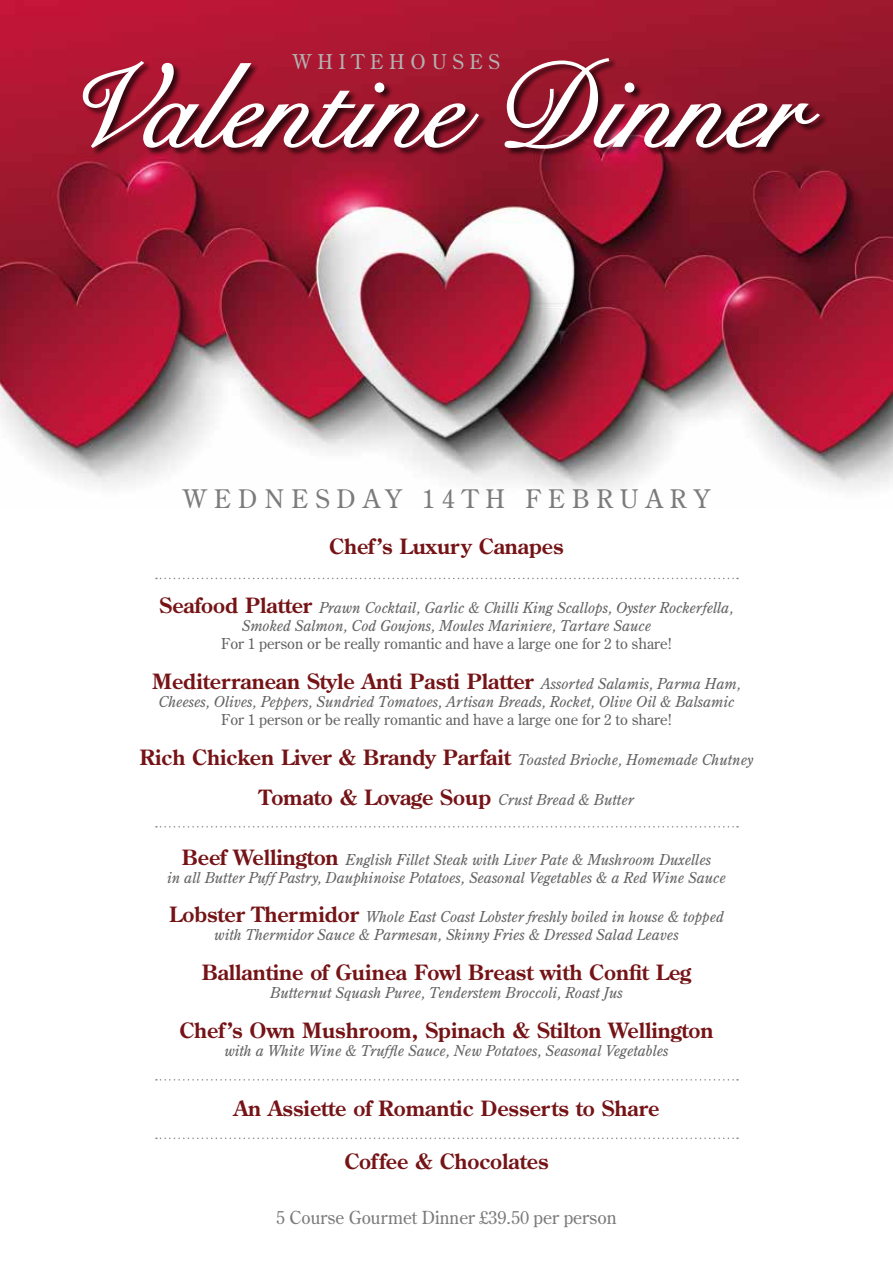
<style>
.page{position:relative;width:893px;height:1263px;background:#fff}
.page>*{position:absolute;margin:0;border:0;box-sizing:border-box;transform-origin:0 0}
.t1{font:117px "Snell Roundhand";color:#fff}
.t2{font:25.5px "Century Old Style Std";letter-spacing:.28em;color:#7c7b7b}
.t3{font:700 21px/39.9px "Century Old Style Std";color:#751316;text-align:center}
.t4{font:20.4px "Century Old Style Std";letter-spacing:.28em;color:#b3b2b2}
.t5{font:18px "Century Old Style Std";color:#7c7b7b}
.t6{font:italic 15px/18px "Century Old Style Std";color:#646363;text-align:center}
.t7{font:15px "Century Old Style Std";color:#646363}
.s1{font-weight:700;font-style:normal;font-size:21px;color:#751316}
.s2{font-weight:400;font-style:italic;font-size:15px;color:#646363}
</style>
<div class="page">
<img style="left:0;top:0;width:893px;height:491px">
<div style="left:82px;top:58px;width:746px;height:99px;background:#000;opacity:.7"></div>
<svg style="left:82px;top:59px;width:399px;height:90px"></svg>
<svg style="left:503px;top:57px;width:319px;height:93px"></svg>
<svg style="left:156px;top:578px;width:582px;height:1px"></svg>
<svg style="left:156px;top:826px;width:582px;height:1px"></svg>
<svg style="left:156px;top:1079px;width:582px;height:1px"></svg>
<svg style="left:156px;top:1137px;width:582px;height:2px"></svg>
<h3 class="t4" style="left:292px;top:49px;width:209px">WHITEHOUSES</h3>
<h1 class="t1" style="left:60px;top:15px;width:745px">Valentine Dinner</h1>
<h2 class="t2" style="left:183px;top:482px;width:529px">WEDNESDAY 14TH FEBRUARY</h2>
<h3 class="t3" style="left:329px;top:526px;width:236px">Chef’s Luxury Canapes</h3>
<p class="t6" style="left:160px;top:599px;width:575px"><span class="s1">Seafood Platter</span> Prawn Cocktail, Garlic &amp; Chilli King Scallops, Oyster Rockerfella,<br>Smoked Salmon, Cod Goujons, Moules Mariniere, Tartare Sauce</p>
<p class="t7" style="left:221px;top:634px;width:452px">For 1 person or be really romantic and have a large one for 2 to share!</p>
<h3 class="t3" style="left:152px;top:661px;width:590px">Mediterranean Style Anti Pasti Platter <span class="s2">Assorted Salamis, Parma Ham,</span></h3>
<p class="t6" style="left:159px;top:693px;width:577px">Cheeses, Olives, Peppers, Sundried Tomatoes, Artisan Breads, Rocket, Olive Oil &amp; Balsamic</p>
<p class="t7" style="left:221px;top:710px;width:452px">For 1 person or be really romantic and have a large one for 2 to share!</p>
<h3 class="t3" style="left:140px;top:737px;width:615px">Rich Chicken Liver &amp; Brandy Parfait <span class="s2">Toasted Brioche, Homemade Chutney<br></span>Tomato &amp; Lovage Soup <span class="s2">Crust Bread &amp; Butter</span></h3>
<p class="t6" style="left:167px;top:850px;width:560px"><span class="s1">Beef Wellington</span> English Fillet Steak with Liver Pate &amp; Mushroom Duxelles<br>in all Butter Puff Pastry, Dauphinoise Potatoes, Seasonal Vegetables &amp; a Red Wine Sauce</p>
<p class="t6" style="left:169px;top:908px;width:556px"><span class="s1">Lobster Thermidor</span> Whole East Coast Lobster freshly boiled in house &amp; topped with Thermidor Sauce &amp; Parmesan, Skinny Fries &amp; Dressed Salad Leaves</p>
<h3 class="t3" style="left:202px;top:952px;width:491px">Ballantine of Guinea Fowl Breast with Confit Leg</h3>
<p class="t6" style="left:270px;top:984px;width:354px">Butternut Squash Puree, Tenderstem Broccoli, Roast Jus</p>
<h3 class="t3" style="left:179px;top:1010px;width:536px">Chef’s Own Mushroom, Spinach &amp; Stilton Wellington</h3>
<p class="t6" style="left:224px;top:1041px;width:446px">with a White Wine &amp; Truffle Sauce, New Potatoes, Seasonal Vegetables</p>
<h3 class="t3" style="left:234px;top:1088px;width:427px">An Assiette of Romantic Desserts to Share</h3>
<h3 class="t3" style="left:344px;top:1141px;width:206px">Coffee &amp; Chocolates</h3>
<p class="t5" style="left:276px;top:1206px;width:342px">5 Course Gourmet Dinner £39.50 per person</p>
</div>
